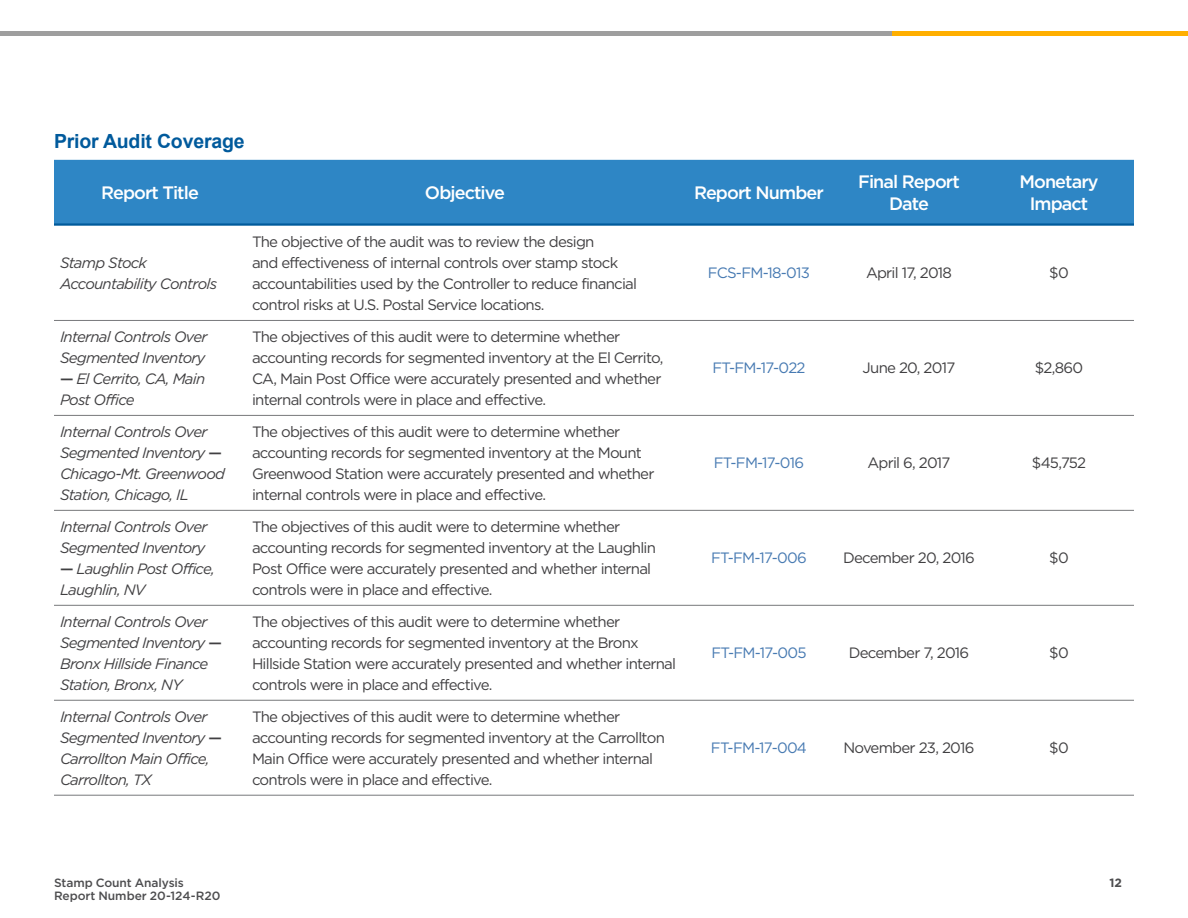
<style>
.page{position:relative;width:1188px;height:918px;background:#fff}
.page>*{position:absolute;margin:0;border:0;box-sizing:border-box;transform-origin:0 0}
.t1{font:700 19.5px "Arial";letter-spacing:-.01em;color:#005a9c}
.t2{font:500 18px/21.6px "Gotham";letter-spacing:-.05em;color:#fff;text-align:center}
.t3{font:15px/21px "Gotham";letter-spacing:-.05em;color:#414042}
.t4{font:italic 15px/21px "Gotham";letter-spacing:-.05em;color:#414042}
.t5{font:15px "Gotham";letter-spacing:-.05em;color:#477ab2}
.t6{font:500 12px/13.5px "Gotham";letter-spacing:-.005em;color:#4d4d4f}
.t7{font:700 12px "Gotham";color:#4d4d4f}
.s1{font-weight:500;font-style:normal}
</style>
<div class="page">
<div style="left:54px;top:160px;width:1080px;height:63px;background:#2e86c5"></div>
<svg style="left:54px;top:414px;width:1080px;height:381px"></svg>
<hr style="left:54px;top:223px;width:192px;height:3px;background:#005a9b">
<hr style="left:246px;top:223px;width:438px;height:3px;background:#005a9b">
<hr style="left:684px;top:223px;width:150px;height:3px;background:#005a9b">
<hr style="left:834px;top:223px;width:150px;height:3px;background:#005a9b">
<hr style="left:984px;top:223px;width:150px;height:3px;background:#005a9b">
<hr style="left:54px;top:320px;width:192px;height:1px;background:#77787b">
<hr style="left:246px;top:320px;width:438px;height:1px;background:#77787b">
<hr style="left:684px;top:320px;width:150px;height:1px;background:#77787b">
<hr style="left:834px;top:320px;width:150px;height:1px;background:#77787b">
<hr style="left:984px;top:320px;width:150px;height:1px;background:#77787b">
<hr style="left:54px;top:415px;width:192px;height:1px;background:#77787b">
<hr style="left:246px;top:415px;width:438px;height:1px;background:#77787b">
<hr style="left:684px;top:415px;width:150px;height:1px;background:#77787b">
<hr style="left:834px;top:415px;width:150px;height:1px;background:#77787b">
<hr style="left:984px;top:415px;width:150px;height:1px;background:#77787b">
<hr style="left:54px;top:510px;width:192px;height:1px;background:#77787b">
<hr style="left:246px;top:510px;width:438px;height:1px;background:#77787b">
<hr style="left:684px;top:510px;width:150px;height:1px;background:#77787b">
<hr style="left:834px;top:510px;width:150px;height:1px;background:#77787b">
<hr style="left:984px;top:510px;width:150px;height:1px;background:#77787b">
<hr style="left:54px;top:605px;width:192px;height:1px;background:#77787b">
<hr style="left:246px;top:605px;width:438px;height:1px;background:#77787b">
<hr style="left:684px;top:605px;width:150px;height:1px;background:#77787b">
<hr style="left:834px;top:605px;width:150px;height:1px;background:#77787b">
<hr style="left:984px;top:605px;width:150px;height:1px;background:#77787b">
<hr style="left:54px;top:700px;width:192px;height:1px;background:#77787b">
<hr style="left:246px;top:700px;width:438px;height:1px;background:#77787b">
<hr style="left:684px;top:700px;width:150px;height:1px;background:#77787b">
<hr style="left:834px;top:700px;width:150px;height:1px;background:#77787b">
<hr style="left:984px;top:700px;width:150px;height:1px;background:#77787b">
<hr style="left:54px;top:795px;width:192px;height:1px;background:#77787b">
<hr style="left:246px;top:795px;width:438px;height:1px;background:#77787b">
<hr style="left:684px;top:795px;width:150px;height:1px;background:#77787b">
<hr style="left:834px;top:795px;width:150px;height:1px;background:#77787b">
<hr style="left:984px;top:795px;width:150px;height:1px;background:#77787b">
<hr style="left:0;top:32px;width:1188px;height:4px;background:#9e9e9e">
<hr style="left:893px;top:32px;width:295px;height:4px;background:#ffaf00">
<h1 class="t1" style="left:54px;top:127px;width:192px">Prior Audit Coverage</h1>
<p class="t2" style="left:101px;top:181px;width:99px">Report Title</p>
<p class="t2" style="left:425px;top:181px;width:82px">Objective</p>
<p class="t2" style="left:694px;top:181px;width:131px">Report Number</p>
<p class="t2" style="left:858px;top:170px;width:103px">Final Report<br>Date</p>
<p class="t2" style="left:1019px;top:170px;width:81px">Monetary<br>Impact</p>
<p class="t4" style="left:60px;top:252px;width:159px">Stamp Stock<br>Accountability Controls</p>
<p class="t4" style="left:60px;top:326px;width:149px">Internal Controls Over<br>Segmented Inventory</p>
<p class="t4" style="left:60px;top:368px;width:147px"><span class="s1">—</span> El Cerrito, CA, Main<br>Post Office</p>
<p class="t3" style="left:252px;top:231px;width:387px">The objective of the audit was to review the design<br>and effectiveness of internal controls over stamp stock accountabilities used by the Controller to reduce financial control risks at U.S. Postal Service locations.</p>
<p class="t3" style="left:252px;top:326px;width:413px">The objectives of this audit were to determine whether accounting records for segmented inventory at the El Cerrito, CA, Main Post Office were accurately presented and whether internal controls were in place and effective.</p>
<p class="t4" style="left:60px;top:421px;width:167px">Internal Controls Over<br>Segmented Inventory <span class="s1">—<br></span>Chicago-Mt. Greenwood<br>Station, Chicago, IL</p>
<p class="t3" style="left:252px;top:421px;width:404px">The objectives of this audit were to determine whether accounting records for segmented inventory at the Mount Greenwood Station were accurately presented and whether internal controls were in place and effective.</p>
<p class="t4" style="left:60px;top:516px;width:149px">Internal Controls Over<br>Segmented Inventory</p>
<p class="t4" style="left:60px;top:558px;width:156px"><span class="s1">—</span> Laughlin Post Office,<br>Laughlin, NV</p>
<p class="t3" style="left:252px;top:516px;width:406px">The objectives of this audit were to determine whether accounting records for segmented inventory at the Laughlin Post Office were accurately presented and whether internal controls were in place and effective.</p>
<p class="t4" style="left:60px;top:611px;width:164px">Internal Controls Over<br>Segmented Inventory <span class="s1">—<br></span>Bronx Hillside Finance<br>Station, Bronx, NY</p>
<p class="t3" style="left:252px;top:611px;width:426px">The objectives of this audit were to determine whether accounting records for segmented inventory at the Bronx Hillside Station were accurately presented and whether internal controls were in place and effective.</p>
<p class="t4" style="left:60px;top:706px;width:164px">Internal Controls Over<br>Segmented Inventory <span class="s1">—<br></span>Carrollton Main Office,<br>Carrollton, TX</p>
<p class="t3" style="left:252px;top:706px;width:414px">The objectives of this audit were to determine whether accounting records for segmented inventory at the Carrollton Main Office were accurately presented and whether internal controls were in place and effective.</p>
<p class="t5" style="left:708px;top:265px;width:104px">FCS-FM-18-013</p>
<p class="t3" style="left:866px;top:262px;width:87px">April 17, 2018</p>
<p class="t3" style="left:1049px;top:262px;width:21px">$0</p>
<p class="t5" style="left:712px;top:360px;width:95px">FT-FM-17-022</p>
<p class="t3" style="left:863px;top:357px;width:94px">June 20, 2017</p>
<p class="t3" style="left:1035px;top:357px;width:50px">$2,860</p>
<p class="t5" style="left:714px;top:455px;width:92px">FT-FM-17-016</p>
<p class="t3" style="left:867px;top:452px;width:85px">April 6, 2017</p>
<p class="t3" style="left:1032px;top:452px;width:56px">$45,752</p>
<p class="t5" style="left:711px;top:550px;width:97px">FT-FM-17-006</p>
<p class="t3" style="left:843px;top:547px;width:133px">December 20, 2016</p>
<p class="t3" style="left:1049px;top:547px;width:21px">$0</p>
<p class="t5" style="left:711px;top:645px;width:97px">FT-FM-17-005</p>
<p class="t3" style="left:849px;top:642px;width:122px">December 7, 2016</p>
<p class="t3" style="left:1049px;top:642px;width:21px">$0</p>
<p class="t5" style="left:711px;top:740px;width:98px">FT-FM-17-004</p>
<p class="t3" style="left:843px;top:737px;width:133px">November 23, 2016</p>
<p class="t3" style="left:1049px;top:737px;width:21px">$0</p>
<p class="t6" style="left:54px;top:875px;width:168px">Stamp Count Analysis<br>Report Number 20-124-R20</p>
<p class="t7" style="left:1109px;top:875px;width:14px">12</p>
</div>
